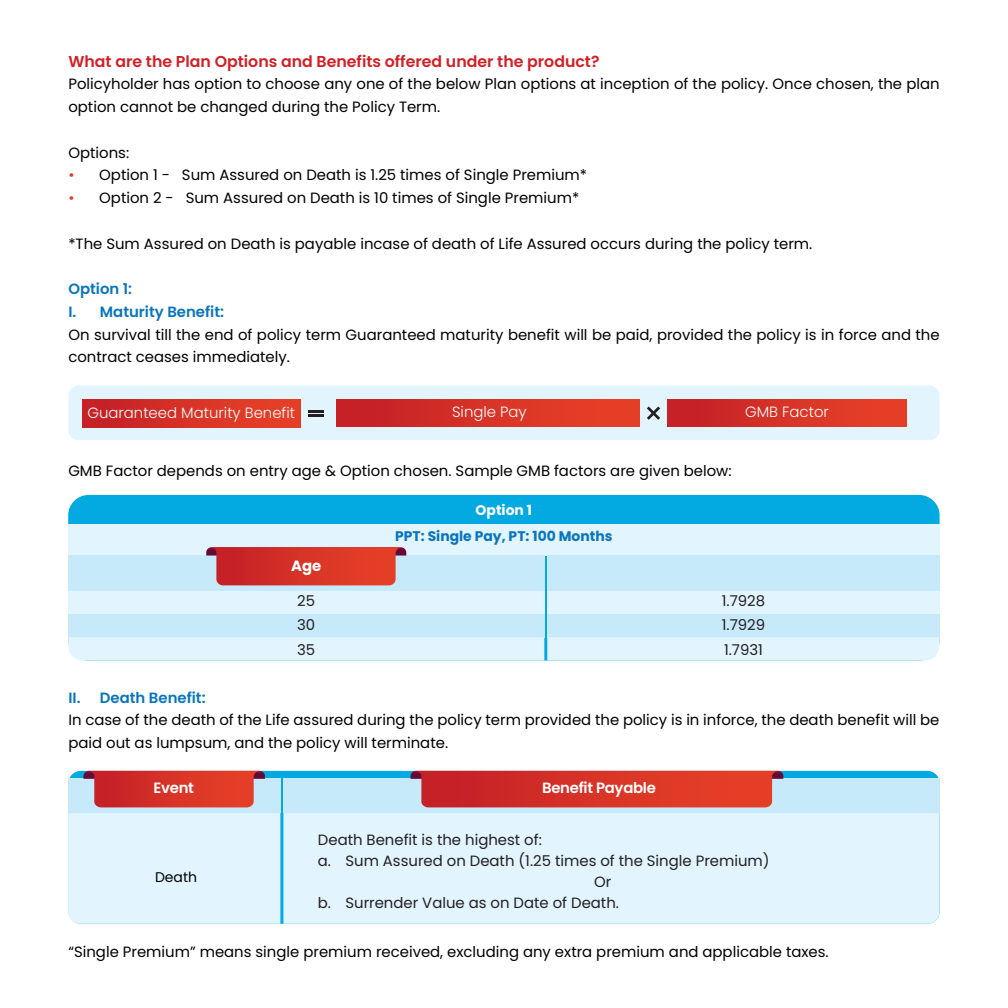
<style>
.page{position:relative;width:1008px;height:1008px;background:#fff}
.page>*{position:absolute;margin:0;border:0;box-sizing:border-box;transform-origin:0 0}
.t1{font:600 15.75px "Poppins";color:#d22027}
.t2{font:14.88px/22.8px "Poppins";color:#010102}
.t3{font:14.88px/24.7px "Poppins";color:#231f20;text-align:justify}
.t4{font:300 14.88px "Poppins";color:#fff}
.t5{font:600 14.88px/22.8px "Poppins";color:#0975bc}
.t6{font:600 14.88px "Poppins";letter-spacing:-.02em;color:#fff}
.t7{font:700 14.88px "Poppins";color:#fff}
.t8{font:14px "Poppins";color:#010102}
.t9{font:700 13.83px "Poppins";color:#0975bc}
.t10{font:700 13.83px "Poppins";color:#fff}
.s1{color:#e43c26}
</style>
<div class="page">
<div style="left:69px;top:771px;width:871px;height:153px;background:linear-gradient(to bottom,#03a9e1,#03a9e1);border-radius:12px"></div>
<div style="left:68px;top:813px;width:212px;height:111px;background:#e2f4fd"></div>
<div style="left:68px;top:779px;width:212px;height:34px;background:#c7eafb"></div>
<svg style="left:83px;top:771px;width:182px;height:36px;background:#d1433c"></svg>
<div style="left:283px;top:813px;width:657px;height:111px;background:#e2f4fd"></div>
<div style="left:283px;top:779px;width:657px;height:34px;background:#c7eafb"></div>
<svg style="left:411px;top:771px;width:372px;height:36px;background:#d43930"></svg>
<div style="left:68px;top:386px;width:872px;height:54px;background:#e2f4fd;border-radius:10px"></div>
<div style="left:82px;top:399px;width:218px;height:29px;background:linear-gradient(to right,#c32027,#e94327)"></div>
<hr style="left:308px;top:410px;width:16px;height:3px;background:#231f20">
<svg style="left:308px;top:415px;width:16px;height:2px"></svg>
<svg style="left:647px;top:407px;width:13px;height:13px"></svg>
<div style="left:337px;top:399px;width:303px;height:28px;background:linear-gradient(to right,#c32027,#e94327)"></div>
<div style="left:668px;top:399px;width:238px;height:28px;background:linear-gradient(to right,#c32027,#e94327)"></div>
<div style="left:68px;top:495px;width:872px;height:166px;background:#03a9e1;border-radius:20px"></div>
<div style="left:68px;top:524px;width:872px;height:32px;background:#e2f4fd"></div>
<div style="left:68px;top:556px;width:476px;height:35px;background:#c7eafb"></div>
<div style="left:68px;top:591px;width:476px;height:24px;background:#e2f4fd"></div>
<div style="left:68px;top:615px;width:476px;height:23px;background:#c7eafb"></div>
<div style="left:547px;top:556px;width:393px;height:35px;background:#c7eafb"></div>
<div style="left:547px;top:591px;width:393px;height:24px;background:#e2f4fd"></div>
<div style="left:547px;top:615px;width:393px;height:23px;background:#c7eafb"></div>
<div style="left:68px;top:637px;width:872px;height:24px;background:#e2f4fd"></div>
<svg style="left:206px;top:547px;width:200px;height:38px;background:#d24039"></svg>
<p class="t1" style="left:68px;top:52px;width:533px">What are the Plan Options and Benefits offered under the product?</p>
<p class="t2" style="left:68px;top:73px;width:873px">Policyholder has option to choose any one of the below Plan options at inception of the policy. Once chosen, the plan option cannot be changed during the Policy Term.</p>
<p class="t2" style="left:68px;top:141px;width:62px">Options:</p>
<p class="t2" style="left:68px;top:164px;width:520px"><span class="s1">•</span> Option 1 - Sum Assured on Death is 1.25 times of Single Premium*</p>
<p class="t2" style="left:68px;top:187px;width:512px"><span class="s1">•</span> Option 2 - Sum Assured on Death is 10 times of Single Premium*</p>
<p class="t2" style="left:68px;top:232px;width:745px">*The Sum Assured on Death is payable incase of death of Life Assured occurs during the policy term.</p>
<p class="t5" style="left:68px;top:278px;width:157px">Option 1:<br>I. Maturity Benefit:</p>
<p class="t2" style="left:68px;top:323px;width:873px">On survival till the end of policy term Guaranteed maturity benefit will be paid, provided the policy is in force and the contract ceases immediately.</p>
<p class="t4" style="left:87px;top:405px;width:209px">Guaranteed Maturity Benefit</p>
<p class="t4" style="left:452px;top:404px;width:76px">Single Pay</p>
<p class="t4" style="left:745px;top:404px;width:85px">GMB Factor</p>
<p class="t2" style="left:68px;top:460px;width:665px">GMB Factor depends on entry age &amp; Option chosen. Sample GMB factors are given below:</p>
<p class="t10" style="left:476px;top:502px;width:58px">Option 1</p>
<p class="t9" style="left:395px;top:528px;width:219px">PPT: Single Pay, PT: 100 Months</p>
<p class="t7" style="left:291px;top:557px;width:32px">Age</p>
<p class="t3" style="left:297px;top:588px;width:20px">25<br>30<br>35</p>
<p class="t3" style="left:722px;top:588px;width:45px">1.7928<br>1.7929<br>1.7931</p>
<p class="t5" style="left:68px;top:686px;width:139px">II. Death Benefit:</p>
<p class="t2" style="left:68px;top:709px;width:873px">In case of the death of the Life assured during the policy term provided the policy is in inforce, the death benefit will be paid out as lumpsum, and the policy will terminate.</p>
<p class="t6" style="left:154px;top:779px;width:42px">Event</p>
<p class="t8" style="left:155px;top:869px;width:44px">Death</p>
<p class="t6" style="left:542px;top:779px;width:115px">Benefit Payable</p>
<p class="t3" style="left:318px;top:827px;width:225px">Death Benefit is the highest of:</p>
<p class="t3" style="left:318px;top:848px;width:453px">a. Sum Assured on Death (1.25 times of the Single Premium)</p>
<p class="t3" style="left:594px;top:869px;width:19px">Or</p>
<p class="t3" style="left:318px;top:890px;width:303px">b. Surrender Value as on Date of Death.</p>
<p class="t2" style="left:68px;top:941px;width:762px">“Single Premium” means single premium received, excluding any extra premium and applicable taxes.</p>
</div>
